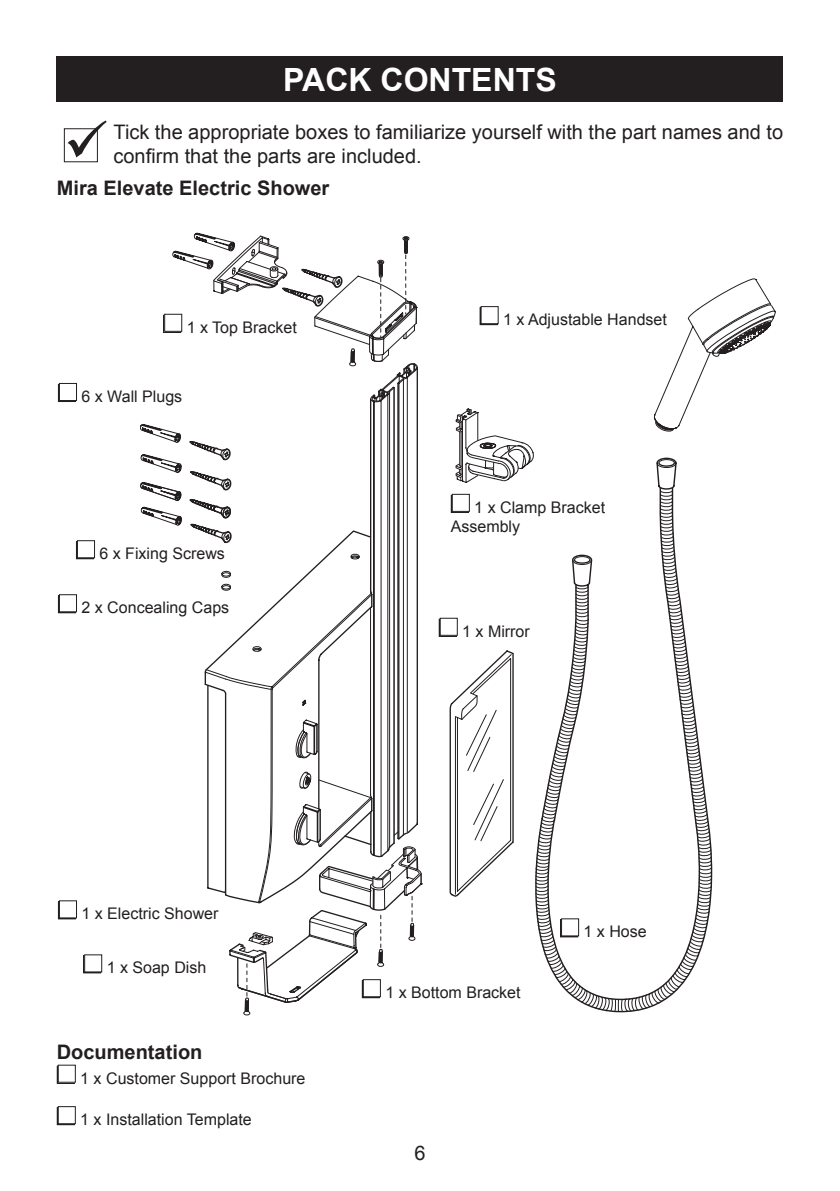
<style>
.page{position:relative;width:840px;height:1191px;background:#fff}
.page>*{position:absolute;margin:0;border:0;box-sizing:border-box;transform-origin:0 0}
.Heading_1{font:700 32px "Arial";color:#fff}
.Body_Justify{font:20px/24px "Arial";color:#231f20}
.Heading_3{font:700 20px "Arial";color:#231f20}
.t1{font:16px/19.2px "Arial";color:#231f20}
</style>
<div class="page">
<svg style="left:535px;top:896px;width:176px;height:116px"></svg>
<svg style="left:448px;top:278px;width:327px;height:618px"></svg>
<svg style="left:140px;top:233px;width:282px;height:782px"></svg>
<div style="left:57px;top:57px;width:725px;height:45px;background:#231f20"></div>
<div style="left:64px;top:128px;width:34px;height:34px;border:1px solid #231f20"></div>
<svg style="left:68px;top:120px;width:39px;height:37px"></svg>
<div style="left:58px;top:901px;width:18px;height:18px;border:1px solid #231f20"></div>
<div style="left:59px;top:900px;width:17px;height:18px;background:#fff"></div>
<div style="left:59px;top:900px;width:18px;height:18px;border:1px solid #231f20"></div>
<div style="left:83px;top:955px;width:18px;height:18px;border:1px solid #231f20"></div>
<div style="left:85px;top:954px;width:17px;height:18px;background:#fff"></div>
<div style="left:84px;top:954px;width:18px;height:18px;border:1px solid #231f20"></div>
<div style="left:559px;top:919px;width:18px;height:18px;border:1px solid #231f20"></div>
<div style="left:561px;top:918px;width:17px;height:18px;background:#fff"></div>
<div style="left:560px;top:918px;width:18px;height:18px;border:1px solid #231f20"></div>
<div style="left:479px;top:307px;width:18px;height:18px;border:1px solid #231f20"></div>
<div style="left:481px;top:306px;width:17px;height:18px;background:#fff"></div>
<div style="left:480px;top:306px;width:18px;height:18px;border:1px solid #231f20"></div>
<div style="left:163px;top:315px;width:18px;height:18px;border:1px solid #231f20"></div>
<div style="left:164px;top:314px;width:18px;height:17px;background:#fff"></div>
<div style="left:164px;top:314px;width:18px;height:18px;border:1px solid #231f20"></div>
<div style="left:57px;top:1065px;width:18px;height:18px;border:1px solid #231f20"></div>
<div style="left:58px;top:1065px;width:17px;height:17px;background:#fff"></div>
<div style="left:58px;top:1064px;width:18px;height:18px;border:1px solid #231f20"></div>
<div style="left:57px;top:1107px;width:18px;height:18px;border:1px solid #231f20"></div>
<div style="left:58px;top:1106px;width:17px;height:17px;background:#fff"></div>
<div style="left:58px;top:1106px;width:18px;height:18px;border:1px solid #231f20"></div>
<div style="left:76px;top:541px;width:18px;height:18px;border:1px solid #231f20"></div>
<div style="left:77px;top:540px;width:17px;height:18px;background:#fff"></div>
<div style="left:77px;top:540px;width:18px;height:18px;border:1px solid #231f20"></div>
<div style="left:58px;top:384px;width:18px;height:18px;border:1px solid #231f20"></div>
<div style="left:59px;top:383px;width:17px;height:17px;background:#fff"></div>
<div style="left:59px;top:383px;width:18px;height:18px;border:1px solid #231f20"></div>
<div style="left:450px;top:495px;width:18px;height:18px;border:1px solid #231f20"></div>
<div style="left:452px;top:494px;width:17px;height:17px;background:#fff"></div>
<div style="left:451px;top:494px;width:18px;height:18px;border:1px solid #231f20"></div>
<div style="left:361px;top:980px;width:18px;height:18px;border:1px solid #231f20"></div>
<div style="left:363px;top:979px;width:17px;height:17px;background:#fff"></div>
<div style="left:362px;top:979px;width:18px;height:18px;border:1px solid #231f20"></div>
<div style="left:438px;top:619px;width:18px;height:18px;border:1px solid #231f20"></div>
<div style="left:440px;top:618px;width:17px;height:17px;background:#fff"></div>
<div style="left:439px;top:618px;width:18px;height:18px;border:1px solid #231f20"></div>
<div style="left:58px;top:595px;width:18px;height:18px;border:1px solid #231f20"></div>
<div style="left:59px;top:594px;width:17px;height:18px;background:#fff"></div>
<div style="left:59px;top:594px;width:18px;height:18px;border:1px solid #231f20"></div>
<p class="Heading_1" style="left:283px;top:59px;width:275px">Pack Contents</p>
<p class="Body_Justify" style="left:113px;top:120px;width:670px">Tick the appropriate boxes to familiarize yourself with the part names and to confirm that the parts are included.</p>
<p class="Heading_3" style="left:57px;top:174px;width:274px">Mira Elevate Electric Shower</p>
<p class="t1" style="left:186px;top:318px;width:111px">1 x Top Bracket</p>
<p class="t1" style="left:81px;top:387px;width:102px">6 x Wall Plugs</p>
<p class="t1" style="left:99px;top:544px;width:127px">6 x Fixing Screws</p>
<p class="t1" style="left:81px;top:598px;width:149px">2 x Concealing Caps</p>
<p class="t1" style="left:503px;top:310px;width:165px">1 x Adjustable Handset</p>
<p class="t1" style="left:450px;top:498px;width:156px;text-indent:24px">1 x Clamp Bracket<br>Assembly</p>
<p class="t1" style="left:462px;top:622px;width:69px">1 x Mirror</p>
<p class="t1" style="left:81px;top:904px;width:139px">1 x Electric Shower</p>
<p class="t1" style="left:107px;top:958px;width:101px">1 x Soap Dish</p>
<p class="Heading_3" style="left:57px;top:1038px;width:147px">Documentation</p>
<p class="t1" style="left:80px;top:1068px;width:226px">1 x Customer Support Brochure</p>
<p class="t1" style="left:80px;top:1110px;width:173px">1 x I nstallation Template</p>
<p class="t1" style="left:385px;top:983px;width:137px">1 x Bottom Bracket</p>
<p class="Body_Justify" style="left:414px;top:1141px;width:13px">6</p>
<p class="t1" style="left:583px;top:922px;width:65px">1 x H ose</p>
</div>
